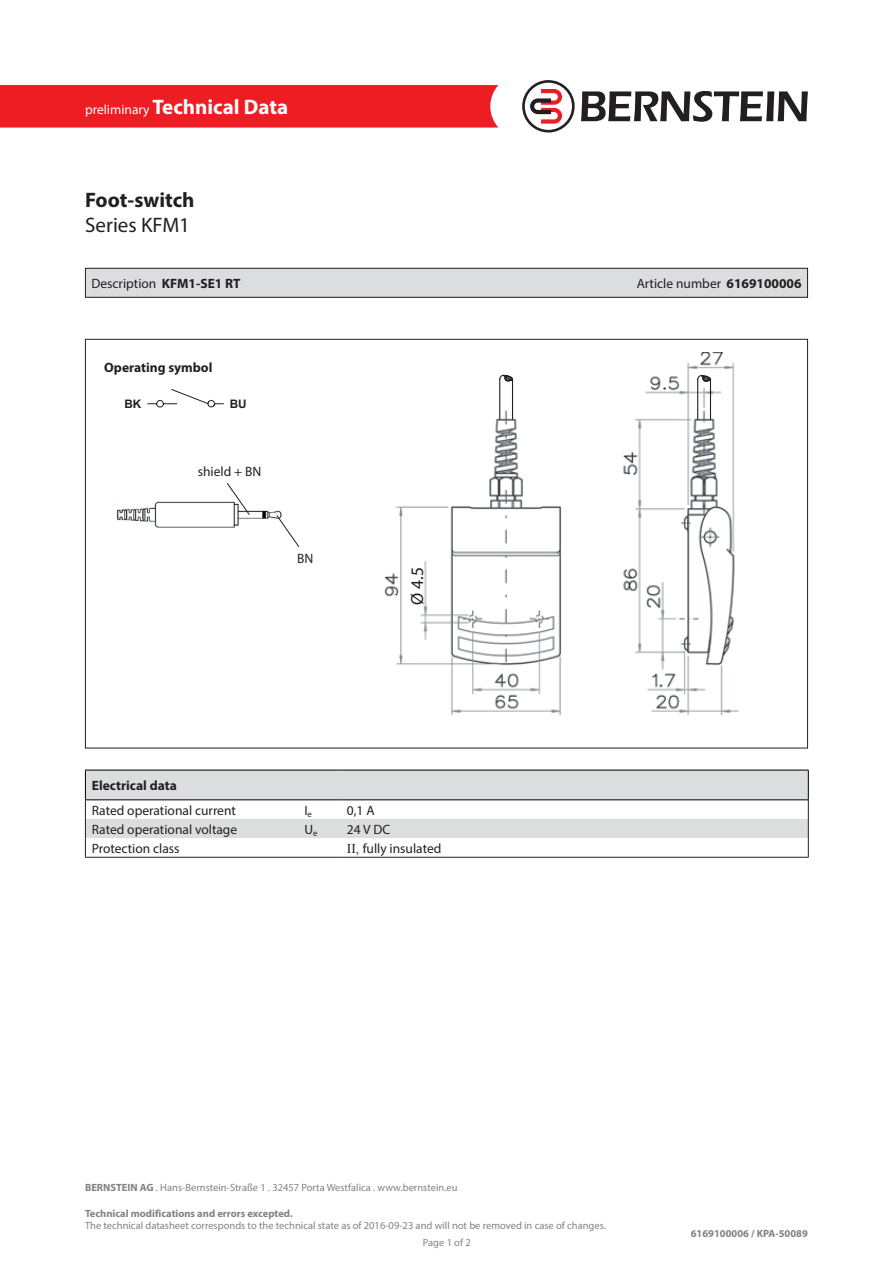
<style>
.page{position:relative;width:893px;height:1263px;background:#fff}
.page>*{position:absolute;margin:0;border:0;box-sizing:border-box;transform-origin:0 0}
.t1{font:700 21px "Myriad Pro";color:#fff}
.t2{font:700 21px "Myriad Pro";color:#231f20}
.t3{font:21px "Myriad Pro";color:#231f20}
.t4{font:17.55px "Myriad Pro";color:#231f20}
.t5{font:13.5px "Myriad Pro";color:#231f20}
.t6{font:700 13.5px "Myriad Pro";color:#231f20}
.t7{font:700 11.7px "Arial";color:#231f20}
.t8{font:10.5px/12.6px "Myriad Pro";color:#808285}
.t9{font:700 10.5px "Myriad Pro";color:#808285}
.s1{font-weight:400;font-size:13.5px}
.s2{font-weight:700}
.s3{font-family:"Times New Roman"}
</style>
<div class="page">
<div style="left:0;top:85px;width:498px;height:43px;background:#ee1d23"></div>
<svg style="left:581px;top:91px;width:227px;height:31px"></svg>
<svg style="left:522px;top:80px;width:53px;height:53px"></svg>
<svg style="left:147px;top:389px;width:77px;height:19px"></svg>
<img style="left:384px;top:353px;width:355px;height:361px">
<div style="left:408px;top:562px;width:16px;height:43px;background:#fff"></div>
<svg style="left:499px;top:374px;width:213px;height:47px"></svg>
<img style="left:116px;top:501px;width:166px;height:27px">
<div style="left:175px;top:510px;width:45px;height:10px;background:#fff"></div>
<svg style="left:276px;top:515px;width:23px;height:32px"></svg>
<svg style="left:227px;top:483px;width:23px;height:32px"></svg>
<div style="left:85px;top:268px;width:722px;height:29px;background:#dcdddf"></div>
<div style="left:85px;top:268px;width:723px;height:30px;border:1px solid #231f20"></div>
<hr style="left:85px;top:857px;width:213px;height:1px;background:#231f20">
<hr style="left:298px;top:857px;width:43px;height:1px;background:#231f20">
<hr style="left:341px;top:857px;width:468px;height:1px;background:#231f20">
<svg style="left:85px;top:770px;width:724px;height:87px"></svg>
<h1 class="t1" style="left:85px;top:93px;width:205px"><span class="s1">preliminary</span> Technical Data</h1>
<p class="t2" style="left:85px;top:186px;width:111px">Foot-switch</p>
<p class="t3" style="left:85px;top:212px;width:107px">Series KFM1</p>
<p class="t5" style="left:91px;top:275px;width:151px">Description <span class="s2">KFM1-SE1 RT</span></p>
<p class="t5" style="left:637px;top:275px;width:166px">Article number <span class="s2">6169100006</span></p>
<p class="t6" style="left:104px;top:359px;width:110px">Operating symbol</p>
<p class="t7" style="left:124px;top:396px;width:18px">BK</p>
<p class="t7" style="left:230px;top:396px;width:18px">BU</p>
<p class="t5" style="left:198px;top:463px;width:65px">shield + BN</p>
<p class="t5" style="left:297px;top:550px;width:18px">BN</p>
<p class="t4" style="left:406px;top:605px;width:39px;rotate:-90deg">Ø 4.5</p>
<p class="t6" style="left:92px;top:777px;width:87px">Electrical data</p>
<p class="t5" style="left:92px;top:802px;width:146px">Rated operational current</p>
<p class="t5" style="left:304px;top:802px;width:9px">I<sub>e</sub></p>
<p class="t5" style="left:347px;top:802px;width:29px">0,1 A</p>
<p class="t5" style="left:92px;top:821px;width:147px">Rated operational voltage</p>
<p class="t5" style="left:304px;top:821px;width:15px">U<sub>e</sub></p>
<p class="t5" style="left:347px;top:821px;width:45px">24 V DC</p>
<p class="t5" style="left:92px;top:840px;width:89px">Protection class</p>
<p class="t5" style="left:347px;top:840px;width:96px"><span class="s3">II,</span> fully insulated</p>
<p class="t8" style="left:85px;top:1181px;width:374px"><span class="s2">BERNSTEIN AG</span> . Hans-Bernstein-Straße 1 . 32457 Porta Westfalica . www.bernstein.eu</p>
<p class="t8" style="left:85px;top:1206px;width:522px"><span class="s2">Technical modifications and errors excepted.<br></span>The technical datasheet corresponds to the technical state as of 2016-09-23 and will not be removed in case of changes.</p>
<p class="t8" style="left:423px;top:1236px;width:49px">Page 1 of 2</p>
<p class="t9" style="left:691px;top:1227px;width:119px">6169100006 / KPA-50089</p>
</div>
